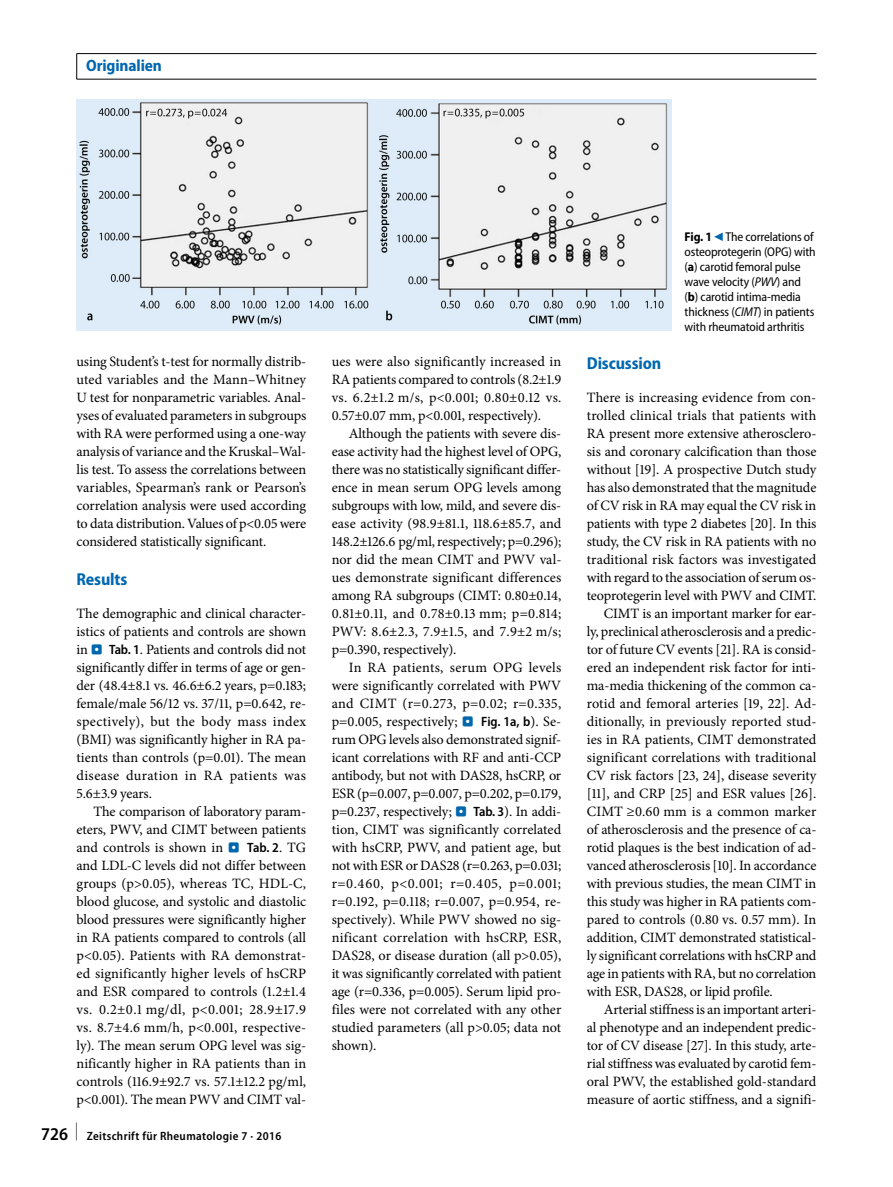
<style>
.page{position:relative;width:893px;height:1187px;background:#fff}
.page>*{position:absolute;margin:0;border:0;box-sizing:border-box;transform-origin:0 0}
.t1{font:700 semi-condensed 17.25px "Myriad Pro";letter-spacing:-.01em;color:#0067af}
.t2{font:700 semi-condensed 16.5px "Myriad Pro";letter-spacing:-.01em;color:#0067af}
.t3{font:14.25px/18px "Minion Pro";letter-spacing:-.01em;color:#000;text-align:justify}
.t4{font:14.25px "Minion Pro";letter-spacing:.01em;color:#000}
.t5{font:semi-condensed 12.75px/15px "Myriad Pro";letter-spacing:-.01em;color:#000}
.t6{font:12px "Myriad Pro Semibold Semi Cn 2";letter-spacing:.03em;color:#000}
.s1{font-family:"S Buttons";font-size:13.5px;color:#0067af}
.s2{font-family:"Myriad Pro";font-weight:600;font-stretch:semi-condensed;font-size:13.5px}
.s3{font-family:"Myriad Pro";font-weight:600;font-stretch:semi-condensed;font-size:18px}
.s4{font-weight:700}
.s5{font-family:"S Buttons";font-stretch:normal;font-size:14.25px;color:#0067af}
.s6{font-style:italic}
</style>
<div class="page">
<img style="left:77px;top:100px;width:595px;height:231px">
<hr style="left:77px;top:53px;width:739px;height:1px;background:#000">
<svg style="left:76px;top:54px;width:1px;height:25px"></svg>
<hr style="left:77px;top:79px;width:739px;height:1px;background:#000">
<p class="t2" style="left:86px;top:57px;width:77px">Originalien</p>
<p class="t3" style="left:77px;top:352px;width:231px">using Student’s t-test for normally distrib&shy;uted variables and the Mann–Whitney U test for nonparametric variables. Anal&shy;yses of evaluated parameters in subgroups with RA were performed using a one-way analysis of variance and the Kruskal–Wal&shy;lis test. To assess the correlations between variables, Spearman’s rank or Pearson’s correlation analysis were used according to data distribution. Values of p&lt;0.05 were considered statistically significant.</p>
<p class="t1" style="left:77px;top:569px;width:52px">Results</p>
<p class="t3" style="left:77px;top:604px;width:231px">The demographic and clinical character&shy;istics of patients and controls are shown in <span class="s1">.</span> <span class="s2">Tab. 1</span>. Patients and controls did not significantly differ in terms of age or gen&shy;der (48.4±8.1 vs. 46.6±6.2 years, p=0.183; female/male 56/12 vs. 37/11, p=0.642, re&shy;spectively), but the body mass index (BMI) was significantly higher in RA pa&shy;tients than controls (p=0.01). The mean disease duration in RA patients was 5.6±3.9 years.</p>
<p class="t3" style="left:77px;top:802px;width:231px;text-indent:17px">The comparison of laboratory param&shy;eters, PWV, and CIMT between patients and controls is shown in <span class="s1">.</span> <span class="s2">Tab. 2</span>. TG and LDL-C levels did not differ between groups (p&gt;0.05), whereas TC, HDL-C, blood glucose, and systolic and diastolic blood pressures were significantly higher in RA patients compared to controls (all p&lt;0.05). Patients with RA demonstrat&shy;ed significantly higher levels of hsCRP and ESR compared to controls (1.2±1.4 vs. 0.2±0.1 mg/dl, p&lt;0.001; 28.9±17.9 vs. 8.7±4.6 mm/h, p&lt;0.001, respective&shy;ly). The mean serum OPG level was sig&shy;nificantly higher in RA patients than in controls (116.9±92.7 vs. 57.1±12.2 pg/ml, p&lt;0.001). The mean PWV and CIMT val-</p>
<p class="t6" style="left:41px;top:1129px;width:242px"><span class="s3">726</span> <sup>|</sup> Zeitschrift für Rheumatologie 7 · 2016</p>
<p class="t3" style="left:332px;top:352px;width:231px">ues were also significantly increased in RA patients compared to controls (8.2±1.9 vs. 6.2±1.2 m/s, p&lt;0.001; 0.80±0.12 vs.<br>0.57±0.07 mm, p&lt;0.001, respectively).</p>
<p class="t3" style="left:332px;top:424px;width:231px;text-indent:17px">Although the patients with severe dis&shy;ease activity had the highest level of OPG, there was no statistically significant differ&shy;ence in mean serum OPG levels among subgroups with low, mild, and severe dis&shy;ease activity (98.9±81.1, 118.6±85.7, and 148.2±126.6 pg/ml, respectively; p=0.296); nor did the mean CIMT and PWV val&shy;ues demonstrate significant differences among RA subgroups (CIMT: 0.80±0.14, 0.81±0.11, and 0.78±0.13 mm; p=0.814; PWV: 8.6±2.3, 7.9±1.5, and 7.9±2 m/s; p=0.390, respectively).</p>
<p class="t3" style="left:332px;top:658px;width:231px;text-indent:17px">In RA patients, serum OPG levels were significantly correlated with PWV and CIMT (r=0.273, p=0.02; r=0.335, p=0.005, respectively; <span class="s1">.</span> <span class="s2">Fig. 1a, b</span>). Se&shy;rum OPG levels also demonstrated signif&shy;icant correlations with RF and anti-CCP antibody, but not with DAS28, hsCRP, or ESR (p=0.007, p=0.007, p=0.202, p=0.179, p=0.237, respectively; <span class="s1">.</span> <span class="s2">Tab. 3</span>). In addi&shy;tion, CIMT was significantly correlated with hsCRP, PWV, and patient age, but not with ESR or DAS28 (r=0.263, p=0.031; r=0.460, p&lt;0.001; r=0.405, p=0.001; r=0.192, p=0.118; r=0.007, p=0.954, re&shy;spectively). While PWV showed no sig&shy;nificant correlation with hsCRP, ESR, DAS28, or disease duration (all p&gt;0.05), it was significantly correlated with patient age (r=0.336, p=0.005). Serum lipid pro&shy;files were not correlated with any other studied parameters (all p&gt;0.05; data not shown).</p>
<p class="t5" style="left:685px;top:229px;width:133px"><span class="s4">Fig. 1</span><span class="s5">9</span>The correlations of osteoprotegerin (OPG) with (<span class="s4">a</span>) carotid femoral pulse wave velocity (<span class="s6">PWV</span>) and (<span class="s4">b</span>) carotid intima-media thickness (<span class="s6">CIMT</span>) in patients with rheumatoid arthritis</p>
<p class="t1" style="left:587px;top:353px;width:76px">Discussion</p>
<p class="t3" style="left:587px;top:388px;width:231px">There is increasing evidence from con-</p>
<p class="t4" style="left:587px;top:405px;width:231px">trolled clinical trials that patients with</p>
<p class="t3" style="left:587px;top:424px;width:231px">RA present more extensive atherosclero-</p>
<p class="t3" style="left:587px;top:442px;width:231px">sis and coronary calcification than those</p>
<p class="t3" style="left:587px;top:460px;width:231px">without [19]. A prospective Dutch study</p>
<p class="t3" style="left:587px;top:478px;width:231px">has also demonstrated that the magnitude</p>
<p class="t3" style="left:587px;top:496px;width:231px">of CV risk in RA may equal the CV risk in</p>
<p class="t3" style="left:587px;top:514px;width:231px">patients with type 2 diabetes [20]. In this</p>
<p class="t3" style="left:587px;top:532px;width:231px">study, the CV risk in RA patients with no</p>
<p class="t3" style="left:587px;top:550px;width:231px">traditional risk factors was investigated</p>
<p class="t3" style="left:587px;top:568px;width:231px">with regard to the association of serum os-</p>
<p class="t3" style="left:587px;top:586px;width:231px">teoprotegerin level with PWV and CIMT.</p>
<p class="t3" style="left:604px;top:604px;width:214px">CIMT is an important marker for ear-</p>
<p class="t3" style="left:587px;top:622px;width:231px">ly, preclinical atherosclerosis and a predic-</p>
<p class="t3" style="left:587px;top:640px;width:231px">tor of future CV events [21]. RA is consid-</p>
<p class="t3" style="left:587px;top:658px;width:231px">ered an independent risk factor for inti-</p>
<p class="t3" style="left:587px;top:676px;width:231px">ma-media thickening of the common ca-</p>
<p class="t3" style="left:587px;top:694px;width:231px">rotid and femoral arteries [19, 22]. Ad-</p>
<p class="t3" style="left:587px;top:712px;width:231px">ditionally, in previously reported stud-</p>
<p class="t3" style="left:587px;top:730px;width:231px">ies in RA patients, CIMT demonstrated</p>
<p class="t3" style="left:587px;top:748px;width:231px">significant correlations with traditional</p>
<p class="t3" style="left:587px;top:766px;width:231px">CV risk factors [23, 24], disease severity</p>
<p class="t3" style="left:587px;top:784px;width:231px">[11], and CRP [25] and ESR values [26].</p>
<p class="t4" style="left:587px;top:801px;width:231px">CIMT ≥0.60 mm is a common marker</p>
<p class="t3" style="left:587px;top:820px;width:231px">of atherosclerosis and the presence of ca-</p>
<p class="t3" style="left:587px;top:838px;width:231px">rotid plaques is the best indication of ad-</p>
<p class="t3" style="left:587px;top:856px;width:231px">vanced atherosclerosis [10]. In accordance</p>
<p class="t3" style="left:587px;top:874px;width:231px">with previous studies, the mean CIMT in</p>
<p class="t3" style="left:587px;top:892px;width:231px">this study was higher in RA patients com-</p>
<p class="t3" style="left:587px;top:910px;width:231px">pared to controls (0.80 vs. 0.57 mm). In</p>
<p class="t3" style="left:587px;top:928px;width:231px">addition, CIMT demonstrated statistical-</p>
<p class="t3" style="left:587px;top:946px;width:231px">ly significant correlations with hsCRP and</p>
<p class="t3" style="left:587px;top:964px;width:231px">age in patients with RA, but no correlation</p>
<p class="t3" style="left:587px;top:982px;width:188px">with ESR, DAS28, or lipid profile.</p>
<p class="t3" style="left:604px;top:1000px;width:214px">Arterial stiffness is an important arteri-</p>
<p class="t3" style="left:587px;top:1018px;width:231px">al phenotype and an independent predic-</p>
<p class="t3" style="left:587px;top:1036px;width:231px">tor of CV disease [27]. In this study, arte-</p>
<p class="t3" style="left:587px;top:1054px;width:231px">rial stiffness was evaluated by carotid fem-</p>
<p class="t3" style="left:587px;top:1072px;width:231px">oral PWV, the established gold-standard</p>
<p class="t3" style="left:587px;top:1090px;width:231px">measure of aortic stiffness, and a signifi-</p>
</div>
